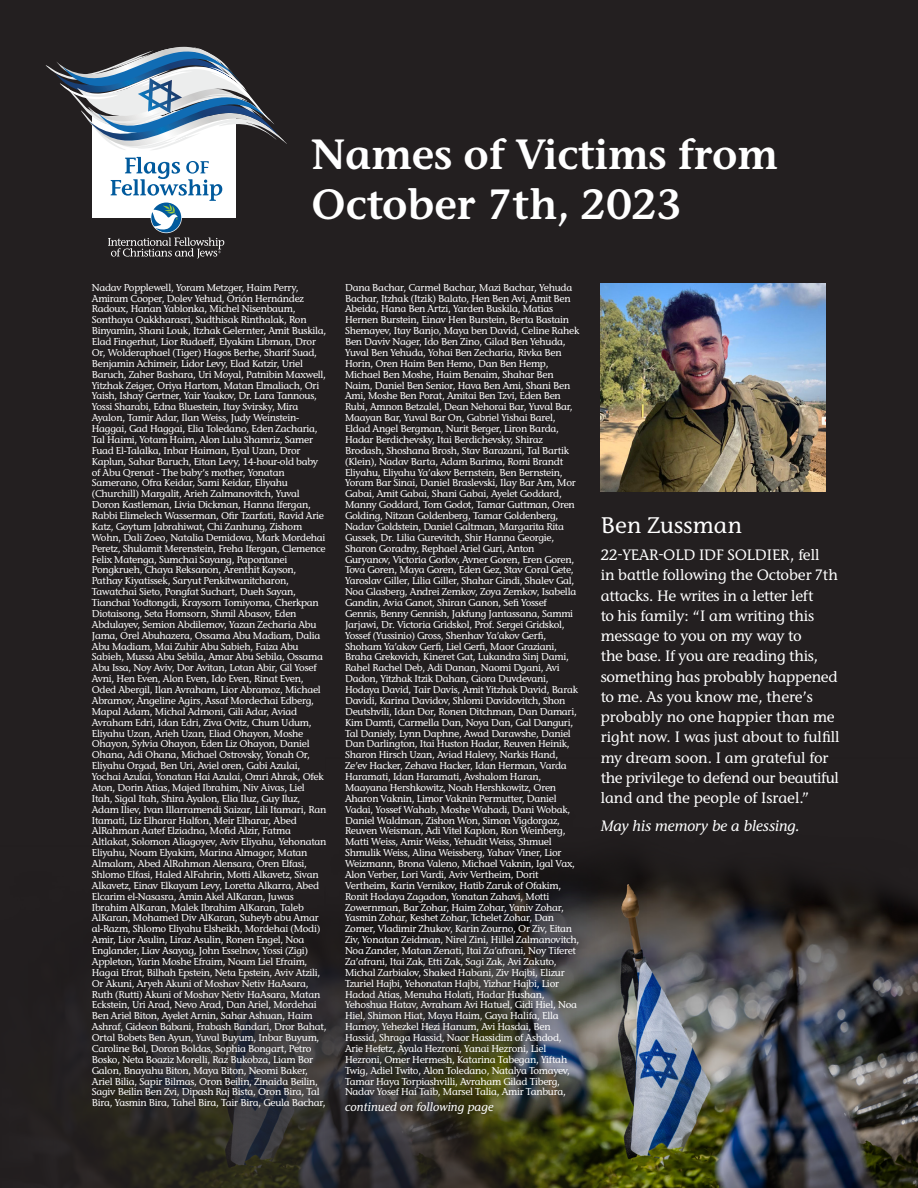
<style>
.page{position:relative;width:918px;height:1188px;background:#231f20}
.page>*{position:absolute;margin:0;border:0;box-sizing:border-box;transform-origin:0 0}
.t1{font:600 42.15px/50.7px "Stone Informal ITC Pro";color:#fff}
.SUBHEAD{font:500 22.5px "Stone Informal ITC Pro";letter-spacing:.01em;color:#fff}
.Body_1{font:500 15px/20.2px "Stone Informal ITC Pro";letter-spacing:-.005em;color:#fff}
.Body_1-2{font:italic 500 15px "Stone Informal ITC Pro";color:#fff}
.Body_1-3{font:italic 500 12px "Stone Informal ITC Pro";letter-spacing:.005em;color:#fff}
.NAMES{font:500 9.9px/10.9px "Stone Informal ITC Pro";letter-spacing:-.025em;color:#fff}
</style>
<div class="page">
<img style="left:88px;top:863px;width:830px;height:325px">
<img style="left:601px;top:284px;width:225px;height:207px">
<svg style="left:108px;top:238px;width:116px;height:21px"></svg>
<svg style="left:46px;top:47px;width:241px;height:185px"></svg>
<p class="t1" style="left:312px;top:129px;width:468px">Names of Victims from<br>October 7th, 2023</p>
<p class="NAMES" style="left:92px;top:282px;width:236px">Nadav Popplewell, Yoram Metzger, Haim Perry, Amiram Cooper, Dolev Yehud, Orión Hernández Radoux, Hanan Yablonka, Michel Nisenbaum, Sonthaya Oakkharasri, Sudthisak Rinthalak, Ron Binyamin, Shani Louk, Itzhak Gelernter, Amit Buskila, Elad Fingerhut, Lior Rudaeff, Elyakim Libman, Dror Or, Wolderaphael (Tiger) Hagos Berhe, Sharif Suad, Benjamin Achimeir, Lidor Levy, Elad Katzir, Uriel Baruch, Zaher Bashara, Uri Moyal, Patnibin Maxwell, Yitzhak Zeiger, Oriya Hartom, Matan Elmaliach, Ori Yaish, Ishay Gertner, Yair Yaakov, Dr. Lara Tannous, Yossi Sharabi, Edna Bluestein, Itay Svirsky, Mira Ayalon, Tamir Adar, Ilan Weiss, Judy Weinstein-Haggai, Gad Haggai, Elia Toledano, Eden Zacharia, Tal Haimi, Yotam Haim, Alon Lulu Shamriz, Samer Fuad El-Talalka, Inbar Haiman, Eyal Uzan, Dror Kaplun, Sahar Baruch, Eitan Levy, 14-hour-old baby of Abu Qrenat - The baby’s mother, Yonatan Samerano, Ofra Keidar, Sami Keidar, Eliyahu (Churchill) Margalit, Arieh Zalmanovitch, Yuval Doron Kastleman, Livia Dickman, Hanna Ifergan, Rabbi Elimelech Wasserman, Ofir Tzarfati, Ravid Arie Katz, Goytum Jabrahiwat, Chi Zanhung, Zishom Wohn, Dali Zoeo, Natalia Demidova, Mark Mordehai Peretz, Shulamit Merenstein, Freha Ifergan, Clemence Felix Matenga, Sumchai Sayang, Papontanei Pongkrueh, Chaya Reksanon, Arenthit Kayson, Pathay Kiyatissek, Saryut Penkitwanitcharon, Tawatchai Sieto, Pongfat Suchart, Dueh Sayan, Tianchai Yodtongdi, Kraysorn Tomiyoma, Cherkpan Diotaisong, Seta Homsorn, Shmil Abasov, Eden Abdulayev, Semion Abdilemov, Yazan Zecharia Abu Jama, Orel Abuhazera, Ossama Abu Madiam, Dalia Abu Madiam, Mai Zuhir Abu Sabieh, Faiza Abu Sabieh, Mussa Abu Sebila, Amar Abu Sebila, Ossama Abu Issa, Noy Aviv, Dor Avitan, Lotan Abir, Gil Yosef Avni, Hen Even, Alon Even, Ido Even, Rinat Even, Oded Abergil, Ilan Avraham, Lior Abramoz, Michael Abramov, Angeline Agirs, Assaf Mordechai Edberg, Mapal Adam, Michal Admoni, Gili Adar, Aviad Avraham Edri, Idan Edri, Ziva Ovitz, Chum Udum, Eliyahu Uzan, Arieh Uzan, Eliad Ohayon, Moshe Ohayon, Sylvia Ohayon, Eden Liz Ohayon, Daniel Ohana, Adi Ohana, Michael Ostrovsky, Yonah Or, Eliyahu Orgad, Ben Uri, Aviel oren, Gabi Azulai, Yochai Azulai, Yonatan Hai Azulai, Omri Ahrak, Ofek Aton, Dorin Atias, Majed Ibrahim, Niv Aivas, Liel Itah, Sigal Itah, Shira Ayalon, Elia Iluz, Guy Iluz, Adam Iliev, Ivan Illarramendi Saizar, Lili Itamari, Ran Itamati, Liz Elharar Halfon, Meir Elharar, Abed AlRahman Aatef Elziadna, Mofid Alzir, Fatma Altlakat, Solomon Aliagoyev, Aviv Eliyahu, Yehonatan Eliyahu, Noam Elyakim, Marina Almagor, Matan Almalam, Abed AlRahman Alensara, Oren Elfasi, Shlomo Elfasi, Haled AlFahrin, Motti Alkavetz, Sivan Alkavetz, Einav Elkayam Levy, Loretta Alkarra, Abed Elcarim el-Nasasra, Amin Akel AlKaran, Juwas Ibrahim AlKaran, Malek Ibrahim AlKaran, Taleb AlKaran, Mohamed Div AlKaran, Suheyb abu Amar al-Razm, Shlomo Eliyahu Elsheikh, Mordehai (Modi)<br>Amir, Lior Asulin, Liraz Asulin, Ronen Engel, Noa Englander, Liav Asayag, John Esselnov, Yossi (Zigi)<br>Appleton, Yarin Moshe Efraim, Noam Liel Efraim, Hagai Efrat, Bilhah Epstein, Neta Epstein, Aviv Atzili, Or Akuni, Aryeh Akuni of Moshav Netiv HaAsara, Ruth (Rutti) Akuni of Moshav Netiv HaAsara, Matan Eckstein, Uri Arad, Nevo Arad, Dan Ariel, Mordehai Ben Ariel Biton, Ayelet Arnin, Sahar Ashuan, Haim Ashraf, Gideon Babani, Frabash Bandari, Dror Bahat, Ortal Bobets Ben Ayun, Yuval Buyum, Inbar Buyum, Caroline Bol, Doron Boldas, Sophia Bongart, Petro Bosko, Neta Boaziz Morelli, Raz Bukobza, Liam Bor Galon, Bnayahu Biton, Maya Biton, Neomi Baker, Ariel Bilia, Sapir Bilmas, Oron Beilin, Zinaida Beilin, Sagiv Beilin Ben Zvi, Dipash Raj Bista, Oron Bira, Tal Bira, Yasmin Bira, Tahel Bira, Tair Bira, Geula Bachar,</p>
<p class="NAMES" style="left:345px;top:282px;width:236px">Dana Bachar, Carmel Bachar, Mazi Bachar, Yehuda Bachar, Itzhak (Itzik) Balato, Hen Ben Avi, Amit Ben Abeida, Hana Ben Artzi, Yarden Buskila, Matias Hernen Burstein, Einav Hen Burstein, Berta Bastain Shemayev, Itay Banjo, Maya ben David, Celine Rahek Ben Daviv Nager, Ido Ben Zino, Gilad Ben Yehuda, Yuval Ben Yehuda, Yohai Ben Zecharia, Rivka Ben Horin, Oren Haim Ben Hemo, Dan Ben Hemp, Michael Ben Moshe, Haim Benaim, Shahar Ben Naim, Daniel Ben Senior, Hava Ben Ami, Shani Ben Ami, Moshe Ben Porat, Amitai Ben Tzvi, Eden Ben Rubi, Amnon Betzalel, Dean Nehorai Bar, Yuval Bar, Maayan Bar, Yuval Bar On, Gabriel Yishai Barel, Eldad Angel Bergman, Nurit Berger, Liron Barda, Hadar Berdichevsky, Itai Berdichevsky, Shiraz Brodash, Shoshana Brosh, Stav Barazani, Tal Bartik (Klein), Nadav Barta, Adam Barima, Romi Brandt Eliyahu, Eliyahu Ya’akov Bernstein, Ben Bernstein, Yoram Bar Sinai, Daniel Braslevski, Ilay Bar Am, Mor Gabai, Amit Gabai, Shani Gabai, Ayelet Goddard, Manny Goddard, Tom Godot, Tamar Guttman, Oren Golding, Nitzan Goldenberg, Tamar Goldenberg, Nadav Goldstein, Daniel Galtman, Margarita Rita Gussek, Dr. Lilia Gurevitch, Shir Hanna Georgie, Sharon Goradny, Rephael Ariel Guri, Anton Guryanov, Victoria Gorlov, Avner Goren, Eren Goren, Tova Goren, Maya Goren, Eden Gez, Stav Coral Gete, Yaroslav Giller, Lilia Giller, Shahar Gindi, Shalev Gal, Noa Glasberg, Andrei Zemkov, Zoya Zemkov, Isabella Gandin, Avia Ganot, Shiran Ganon, Sefi Yossef Gennis, Benny Gennish, Jakfung Jantassana, Sammi Jarjawi, Dr. Victoria Gridskol, Prof. Sergei Gridskol, Yossef (Yussinio) Gross, Shenhav Ya’akov Gerfi, Shoham Ya’akov Gerfi, Liel Gerfi, Maor Graziani, Braha Grekovich, Kineret Gat, Lukandra Sinj Dami, Rahel Rachel Deb, Adi Danan, Naomi Dgani, Avi Dadon, Yitzhak Itzik Dahan, Giora Duvdevani, Hodaya David, Tair Davis, Amit Yitzhak David, Barak Davidi, Karina Davidov, Shlomi Davidovitch, Shon Deutshvili, Idan Dor, Ronen Ditchman, Dan Damari, Kim Damti, Carmella Dan, Noya Dan, Gal Danguri, Tal Daniely, Lynn Daphne, Awad Darawshe, Daniel Dan Darlington, Itai Huston Hadar, Reuven Heinik, Sharon Hirsch Uzan, Aviad Halevy, Narkis Hand, Ze’ev Hacker, Zehava Hacker, Idan Herman, Varda Haramati, Idan Haramati, Avshalom Haran, Maayana Hershkowitz, Noah Hershkowitz, Oren Aharon Vaknin, Limor Vaknin Permutter, Daniel Vadai, Yossef Wahab, Moshe Wahadi, Dani Wobak, Daniel Waldman, Zishon Won, Simon Vigdorgaz, Reuven Weisman, Adi Vitel Kaplon, Ron Weinberg, Matti Weiss, Amir Weiss, Yehudit Weiss, Shmuel Shmulik Weiss, Alina Weissberg, Yahav Viner, Lior Weizmann, Brona Valeno, Michael Vaknin, Igal Vax, Alon Verber, Lori Vardi, Aviv Vertheim, Dorit Vertheim, Karin Vernikov, Hatib Zaruk of Ofakim, Ronit Hodaya Zagadon, Yonatan Zahavi, Motti Zowernman, Bar Zohar, Haim Zohar, Yaniv Zohar, Yasmin Zohar, Keshet Zohar, Tchelet Zohar, Dan Zomer, Vladimir Zhukov, Karin Zourno, Or Ziv, Eitan Ziv, Yonatan Zeidman, Nirel Zini, Hillel Zalmanovitch, Noa Zander, Matan Zenati, Itai Za’afrani, Noy Tiferet Za’afrani, Itai Zak, Etti Zak, Sagi Zak, Avi Zakuto, Michal Zarbialov, Shaked Habani, Ziv Hajbi, Elizur Tzuriel Hajbi, Yehonatan Hajbi, Yizhar Hajbi, Lior Hadad Atias, Menuha Holati, Hadar Hushan, Yehoshua Hatav, Avraham Avi Hatuel, Gidi Hiel, Noa Hiel, Shimon Hiat, Maya Haim, Gaya Halifa, Ella Hamoy, Yehezkel Hezi Hanum, Avi Hasdai, Ben Hassid, Shraga Hassid, Naor Hassidim of Ashdod, Arie Hefetz, Ayala Hezroni, Yanai Hezroni, Liel Hezroni, Omer Hermesh, Katarina Tabegan, Yiftah Twig, Adiel Twito, Alon Toledano, Natalya Tomayev, Tamar Haya Torpiashvilli, Avraham Gilad Tiberg, Nadav Yosef Hai Taib, Marsel Talia, Amir Tanbura,</p>
<p class="Body_1-3" style="left:345px;top:1099px;width:150px">continued on following page</p>
<p class="SUBHEAD" style="left:601px;top:511px;width:143px">Ben Zussman</p>
<p class="Body_1" style="left:601px;top:545px;width:240px">22-YEAR-OLD IDF SOLDIER, fell<br>in battle following the October 7th attacks. He writes in a letter left<br>to his family: “I am writing this message to you on my way to<br>the base. If you are reading this, something has probably happened to me. As you know me, there’s probably no one happier than me right now. I was just about to fulfill my dream soon. I am grateful for the privilege to defend our beautiful land and the people of Israel.”</p>
<p class="Body_1-2" style="left:601px;top:816px;width:201px">May his memory be a blessing.</p>
</div>
